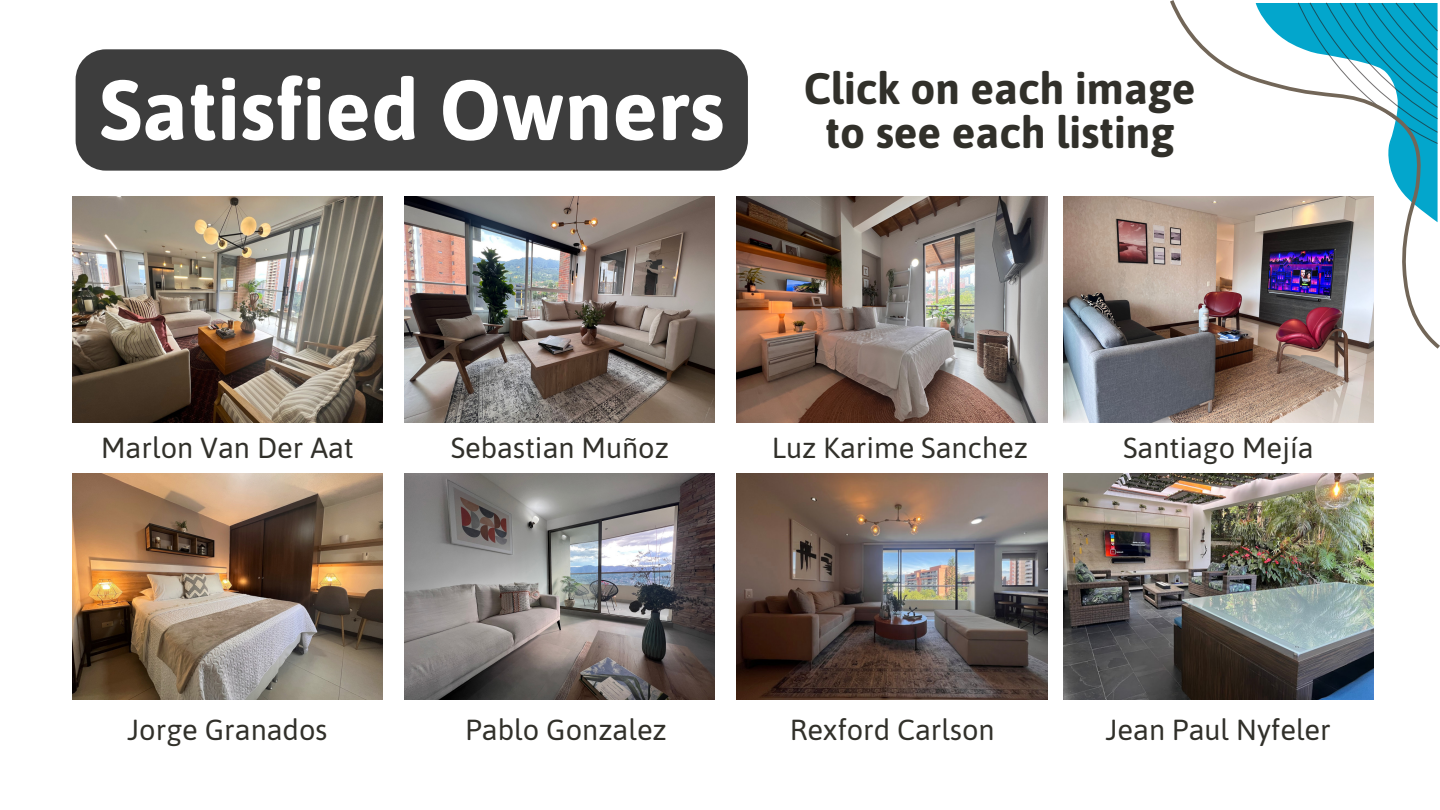
<style>
.page{position:relative;width:1440px;height:810px;background:#fff}
.page>*{position:absolute;margin:0;border:0;box-sizing:border-box;transform-origin:0 0}
.t1{font:700 85px "Asap";color:#fff}
.t2{font:700 44px/44.2px "Asap";color:#31302a;text-align:center}
.t3{font:29px "Asap";color:#31302a}
</style>
<div class="page">
<img style="left:72px;top:196px;width:311px;height:226px">
<img style="left:72px;top:474px;width:311px;height:225px">
<img style="left:404px;top:196px;width:311px;height:226px">
<img style="left:404px;top:474px;width:311px;height:225px">
<img style="left:737px;top:196px;width:310px;height:226px">
<img style="left:737px;top:474px;width:310px;height:225px">
<img style="left:1063px;top:196px;width:311px;height:226px">
<img style="left:1063px;top:474px;width:311px;height:225px">
<img style="left:1170px;top:0;width:270px;height:349px">
<div style="left:76px;top:49px;width:672px;height:122px;background:#3d3d3d"></div>
<p class="t1" style="left:99px;top:61px;width:626px">Satisfied Owners</p>
<p class="t2" style="left:804px;top:66px;width:393px">Click on each image to see each listing</p>
<p class="t3" style="left:101px;top:431px;width:254px">Marlon Van Der Aat</p>
<p class="t3" style="left:451px;top:431px;width:220px">Sebastian Muñoz</p>
<p class="t3" style="left:772px;top:431px;width:257px">Luz Karime Sanchez</p>
<p class="t3" style="left:1123px;top:431px;width:192px">Santiago Mejía</p>
<p class="t3" style="left:128px;top:713px;width:201px">Jorge Granados</p>
<p class="t3" style="left:465px;top:713px;width:203px">Pablo Gonzalez</p>
<p class="t3" style="left:790px;top:713px;width:206px">Rexford Carlson</p>
<p class="t3" style="left:1106px;top:713px;width:226px">Jean Paul Nyfeler</p>
</div>
